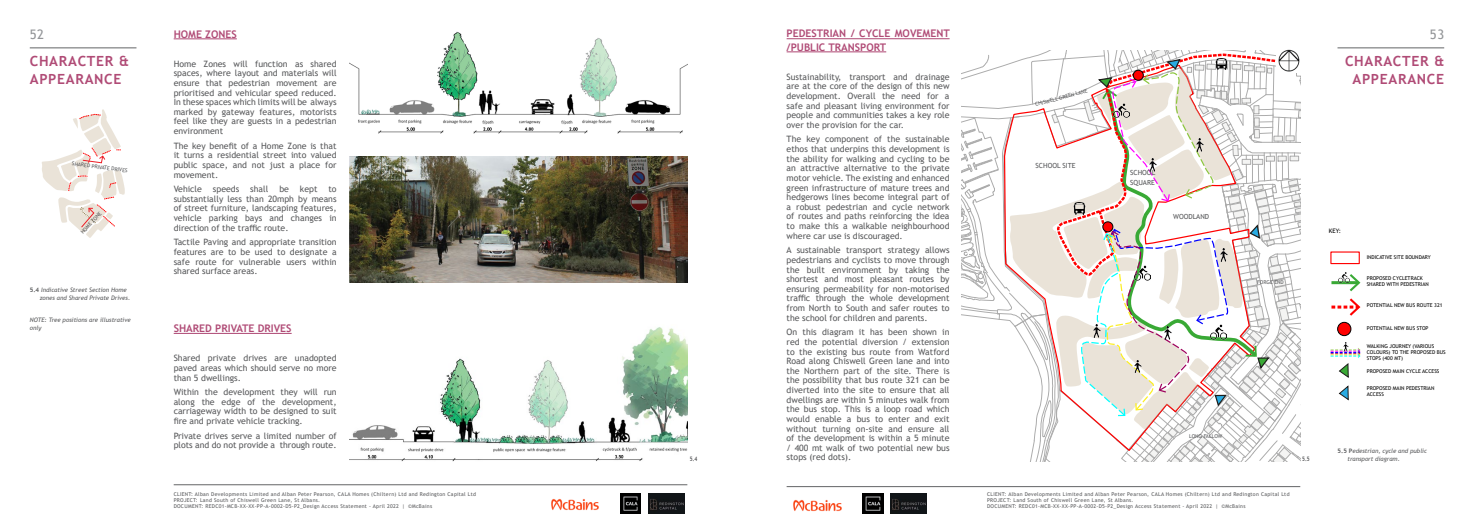
<style>
.page{position:relative;width:1474px;height:521px;background:#fff}
.page>*{position:absolute;margin:0;border:0;box-sizing:border-box;transform-origin:0 0}
.t1{font:700 14px/18.6px "Trebuchet MS";letter-spacing:.05em;color:#b04b76}
.t2{font:13.12px "Trebuchet MS";color:#939598}
.t3{font:700 10.5px/13.1px "Trebuchet MS";color:#b04b76}
.t4{font:8.75px/9.6px "Trebuchet MS";color:#58595b;text-align:justify}
.t5{font:7px/10.5px "Trebuchet MS";color:#58595b}
.t6{font:italic 6.12px/8.3px "Trebuchet MS";color:#58595b}
.t7{font:700 6.12px "Trebuchet MS";color:#58595b;scale:.8 1}
.t8{font:6.12px "Trebuchet MS";color:#000}
.t9{font:5.25px/6.3px "Trebuchet MS";letter-spacing:.05em;color:#58595b}
.t10{font:5.25px/6.3px "Trebuchet MS";color:#000}
.t11{font:5.25px "Trebuchet MS";color:#58595b}
.s1{font-weight:700;font-style:normal}
</style>
<div class="page">
<hr style="left:30px;top:48px;width:106px;height:1px;background:#636466">
<hr style="left:1337px;top:48px;width:107px;height:1px;background:#636466">
<img style="left:620px;top:493px;width:20px;height:20px">
<img style="left:862px;top:493px;width:21px;height:20px">
<img style="left:648px;top:493px;width:36px;height:20px">
<img style="left:890px;top:493px;width:36px;height:20px">
<hr style="left:174px;top:484px;width:513px;height:1px;background:#636466">
<img style="left:551px;top:499px;width:48px;height:12px">
<img style="left:793px;top:499px;width:49px;height:12px">
<hr style="left:786px;top:486px;width:514px;height:1px;background:#636466">
<svg style="left:962px;top:51px;width:339px;height:410px"></svg>
<img style="left:349px;top:327px;width:338px;height:134px">
<hr style="left:174px;top:38px;width:63px;height:1px;background:#b04b76">
<hr style="left:174px;top:333px;width:118px;height:1px;background:#b04b76">
<img style="left:349px;top:32px;width:338px;height:102px">
<img style="left:349px;top:156px;width:338px;height:127px">
<hr style="left:786px;top:38px;width:163px;height:1px;background:#b04b76">
<hr style="left:786px;top:51px;width:100px;height:1px;background:#b04b76">
<div style="left:1275px;top:45px;width:26px;height:27px;background:#fff"></div>
<img style="left:1278px;top:49px;width:22px;height:23px">
<svg style="left:42px;top:109px;width:83px;height:129px"></svg>
<svg style="left:1338px;top:386px;width:10px;height:14px"></svg>
<div style="left:1330px;top:251px;width:29px;height:13px;border:1px solid #f00"></div>
<hr style="left:1331px;top:281px;width:27px;height:3px;background:#39a935">
<svg style="left:1331px;top:298px;width:29px;height:18px"></svg>
<div style="left:1337px;top:322px;width:13px;height:14px;background:#f00;border-radius:50%"></div>
<div style="left:1337px;top:322px;width:14px;height:14px;border:1px solid #000;border-radius:50%"></div>
<svg style="left:1338px;top:272px;width:22px;height:19px"></svg>
<svg style="left:1330px;top:342px;width:30px;height:36px"></svg>
<p class="t3" style="left:786px;top:27px;width:165px">PEDESTRIAN / CYCLE MOVEMENT /PUBLIC TRANSPORT</p>
<p class="t4" style="left:786px;top:72px;width:164px">Sustainability, transport and drainage are at the core of the design of this new development. Overall the need for a safe and pleasant living environment for people and communities takes a key role over the provision for the car.</p>
<p class="t4" style="left:786px;top:134px;width:164px">The key component of the sustainable ethos that underpins this development is the ability for walking and cycling to be an attractive alternative to the private motor vehicle. The existing and enhanced green infrastructure of mature trees and hedgerows lines become integral part of a robust pedestrian and cycle network of routes and paths reinforcing the idea to make this a walkable neighbourhood where car use is discouraged.</p>
<p class="t4" style="left:786px;top:245px;width:164px">A sustainable transport strategy allows pedestrians and cyclists to move through the built environment by taking the shortest and most pleasant routes by ensuring permeability for non-motorised traffic through the whole development from North to South and safer routes to the school for children and parents.</p>
<p class="t4" style="left:786px;top:327px;width:164px">On this diagram it has been shown in red the potential diversion / extension to the existing bus route from Watford Road along Chiswell Green lane and into the Northern part of the site. There is the possibility that bus route 321 can be diverted into the site to ensure that all dwellings are within 5 minutes walk from the bus stop. This is a loop road which would enable a bus to enter and exit without turning on-site and ensure all of the development is within a 5 minute / 400 mt walk of two potential new bus stops (red dots).</p>
<p class="t3" style="left:174px;top:27px;width:65px">HOME ZONES</p>
<p class="t4" style="left:174px;top:59px;width:164px">Home Zones will function as shared spaces, where layout and materials will ensure that pedestrian movement are prioritised and vehicular speed reduced.<br>In these spaces which limits will be always marked by gateway features, motorists feel like they are guests in a pedestrian environment</p>
<p class="t4" style="left:174px;top:141px;width:164px">The key benefit of a Home Zone is that it turns a residential street into valued public space, and not just a place for movement.</p>
<p class="t4" style="left:174px;top:184px;width:30px">Vehicle</p>
<p class="t4" style="left:213px;top:184px;width:28px">speeds</p>
<p class="t4" style="left:250px;top:184px;width:20px">shall</p>
<p class="t4" style="left:279px;top:184px;width:11px">be</p>
<p class="t4" style="left:300px;top:184px;width:19px">kept</p>
<h2 class="t2" style="left:30px;top:27px;width:16px">52</h2>
<h2 class="t2" style="left:1429px;top:27px;width:16px">53</h2>
<h1 class="t1" style="left:30px;top:51px;width:101px">CHARACTER &amp;<br>APPEARANCE</h1>
<h1 class="t1" style="left:1344px;top:51px;width:101px;text-align:center">CHARACTER &amp;<br>APPEARANCE</h1>
<p class="t9" style="left:1034px;top:101px;width:55px;rotate:-15deg">CHISWELL GREEN LANE</p>
<p class="t9" style="left:73px;top:160px;width:57px;rotate:8deg">SHARED PRIVATE DRIVES</p>
<p class="t5" style="left:1035px;top:160px;width:42px">SCHOOL SITE</p>
<p class="t5" style="left:1130px;top:167px;width:27px">SCHOOL<br>SQUARE</p>
<p class="t4" style="left:174px;top:184px;width:164px;text-indent:155px">to substantially less than 20mph by means of street furniture, landscaping features, vehicle parking bays and changes in direction of the traffic route.</p>
<p class="t4" style="left:174px;top:237px;width:164px">Tactile Paving and appropriate transition features are to be used to designate a safe route for vulnerable users within shared surface areas.</p>
<p class="t9" style="left:79px;top:231px;width:29px;rotate:-47deg">HOME ZONE</p>
<p class="t5" style="left:1172px;top:211px;width:38px">WOODLAND</p>
<p class="t8" style="left:1328px;top:227px;width:14px">KEY:</p>
<p class="t10" style="left:1366px;top:254px;width:65px">INDICATIVE SITE BOUNDARY</p>
<p class="t10" style="left:1366px;top:275px;width:64px">PROPOSED CYCLETRACK<br>SHARED WITH PEDESTRIAN</p>
<p class="t11" style="left:1257px;top:279px;width:28px">FORGE END</p>
<p class="t6" style="left:40px;top:286px;width:92px;text-indent:-10px"><span class="s1">5.4</span> Indicative Street Section Home zones and Shared Private Drives.</p>
<p class="t6" style="left:30px;top:315px;width:103px">NOTE: Tree positions are illustrative only</p>
<p class="t10" style="left:1366px;top:302px;width:77px">POTENTIAL NEW BUS ROUTE 321</p>
<p class="t3" style="left:174px;top:322px;width:119px">SHARED PRIVATE DRIVES</p>
<p class="t4" style="left:174px;top:353px;width:164px">Shared private drives are unadopted paved areas which should serve no more than 5 dwellings.</p>
<p class="t4" style="left:174px;top:387px;width:164px">Within the development they will run along the edge of the development, carriageway width to be designed to suit fire and private vehicle tracking.</p>
<p class="t4" style="left:174px;top:430px;width:164px">Private drives serve a limited number of plots and do not provide a through route.</p>
<p class="t10" style="left:1366px;top:325px;width:63px">POTENTIAL NEW BUS STOP</p>
<p class="t10" style="left:1366px;top:342px;width:80px">WALKING JOURNEY (VARIOUS<br>COLOURS) TO THE PROPOSED BUS<br>STOPS (400 MT)</p>
<p class="t10" style="left:1366px;top:368px;width:74px">PROPOSED MAIN CYCLE ACCESS</p>
<p class="t10" style="left:1366px;top:385px;width:69px">PROPOSED MAIN PEDESTRIAN<br>ACCESS</p>
<p class="t11" style="left:1189px;top:433px;width:35px">LONG FALLOW</p>
<p class="t6" style="left:1337px;top:447px;width:91px"><span class="s1">5.5 P</span>edestrian, cycle and public</p>
<p class="t7" style="left:690px;top:455px;width:11px">5.4</p>
<p class="t6" style="left:1347px;top:455px;width:54px">transport diagram.</p>
<p class="t7" style="left:1302px;top:455px;width:11px">5.5</p>
<p class="t9" style="left:174px;top:491px;width:304px">CLIENT: Alban Developments Limited and Alban Peter Pearson, CALA Homes (Chiltern) Ltd and Redington Capital Ltd<br>PROJECT: Land South of Chiswell Green Lane, St Albans.<br>DOCUMENT: REDC01-MCB-XX-XX-PP-A-0002-D5-P2_Design Access Statement - April 2022 | ©McBains</p>
<p class="t9" style="left:987px;top:491px;width:304px">CLIENT: Alban Developments Limited and Alban Peter Pearson, CALA Homes (Chiltern) Ltd and Redington Capital Ltd<br>PROJECT: Land South of Chiswell Green Lane, St Albans.<br>DOCUMENT: REDC01-MCB-XX-XX-PP-A-0002-D5-P2_Design Access Statement - April 2022 | ©McBains</p>
</div>
